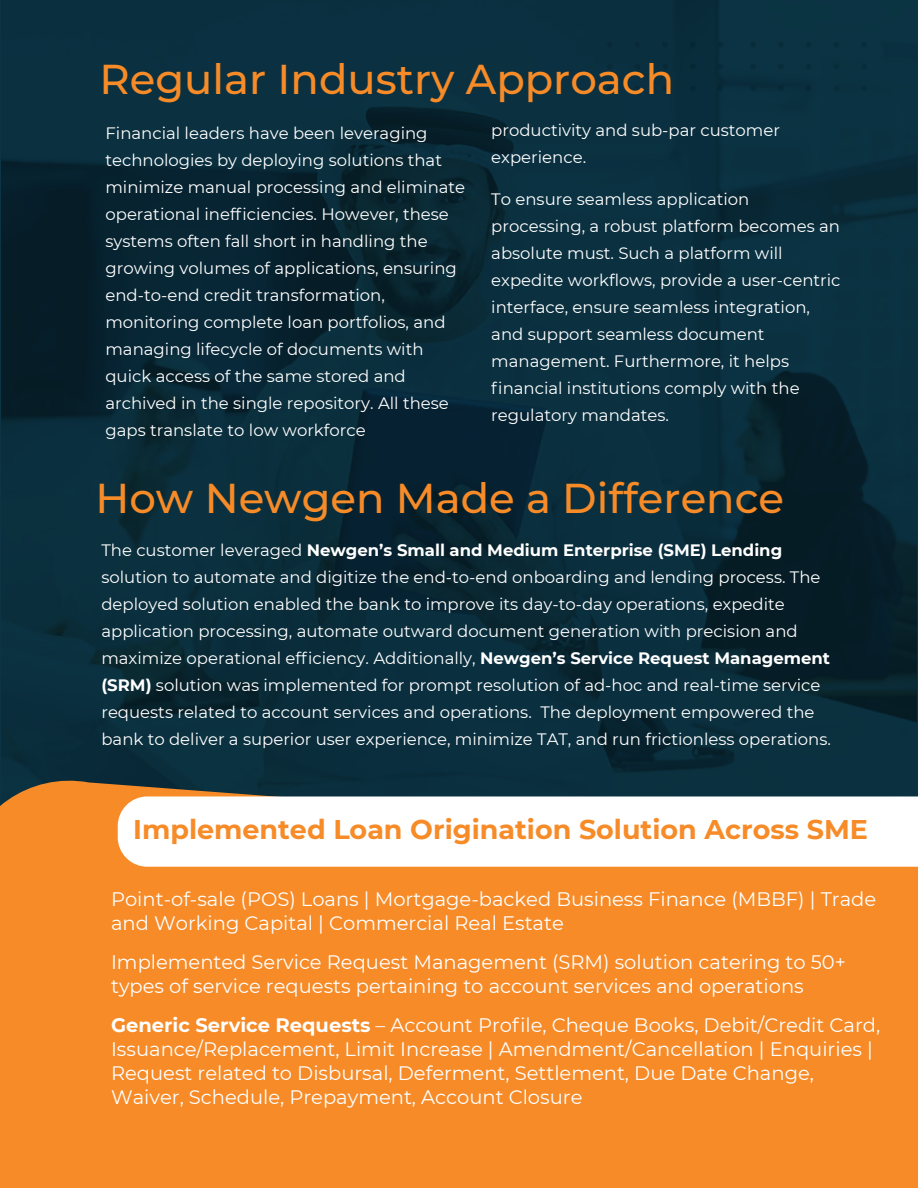
<style>
.page{position:relative;width:918px;height:1188px;background:#fff}
.page>*{position:absolute;margin:0;border:0;box-sizing:border-box;transform-origin:0 0}
.t1{font:500 41.85px "Montserrat";color:#f68b28}
.t2{font:700 27px "Montserrat";color:#f68b28}
.t3{font:19.5px/24px "Montserrat";color:#fff}
.t4{font:16.5px/27px "Montserrat";color:#fff}
.s1{font-weight:700}
</style>
<div class="page">
<img style="left:1px;top:0;width:916px;height:772px">
<svg style="left:750px;top:42px;width:6px;height:6px"></svg>
<svg style="left:778px;top:42px;width:6px;height:6px"></svg>
<svg style="left:806px;top:42px;width:6px;height:6px"></svg>
<svg style="left:833px;top:42px;width:6px;height:6px"></svg>
<svg style="left:861px;top:42px;width:6px;height:6px"></svg>
<svg style="left:750px;top:64px;width:6px;height:5px"></svg>
<svg style="left:778px;top:64px;width:6px;height:5px"></svg>
<svg style="left:806px;top:64px;width:6px;height:5px"></svg>
<svg style="left:833px;top:64px;width:6px;height:5px"></svg>
<svg style="left:861px;top:64px;width:6px;height:5px"></svg>
<svg style="left:750px;top:86px;width:6px;height:5px"></svg>
<svg style="left:778px;top:86px;width:6px;height:5px"></svg>
<svg style="left:806px;top:86px;width:6px;height:5px"></svg>
<svg style="left:833px;top:86px;width:6px;height:5px"></svg>
<svg style="left:861px;top:86px;width:6px;height:5px"></svg>
<svg style="left:607px;top:42px;width:6px;height:6px"></svg>
<svg style="left:635px;top:42px;width:5px;height:6px"></svg>
<svg style="left:662px;top:42px;width:6px;height:6px"></svg>
<svg style="left:690px;top:42px;width:6px;height:6px"></svg>
<svg style="left:718px;top:42px;width:5px;height:6px"></svg>
<svg style="left:607px;top:64px;width:6px;height:5px"></svg>
<svg style="left:635px;top:64px;width:5px;height:5px"></svg>
<svg style="left:662px;top:64px;width:6px;height:5px"></svg>
<svg style="left:690px;top:64px;width:6px;height:5px"></svg>
<svg style="left:718px;top:64px;width:5px;height:5px"></svg>
<svg style="left:607px;top:86px;width:6px;height:5px"></svg>
<svg style="left:635px;top:86px;width:5px;height:5px"></svg>
<svg style="left:662px;top:86px;width:6px;height:5px"></svg>
<svg style="left:690px;top:86px;width:6px;height:5px"></svg>
<svg style="left:718px;top:86px;width:5px;height:5px"></svg>
<div style="left:0;top:772px;width:918px;height:416px;background:#f68b28"></div>
<svg style="left:118px;top:796px;width:800px;height:71px"></svg>
<h1 class="t1" style="left:100px;top:52px;width:576px">Regular Industry Approach</h1>
<p class="t4" style="left:105px;top:119px;width:361px">Financial leaders have been leveraging technologies by deploying solutions that minimize manual processing and eliminate operational inefficiencies. However, these systems often fall short in handling the growing volumes of applications, ensuring end-to-end credit transformation, monitoring complete loan portfolios, and managing lifecycle of documents with quick access of the same stored and archived in the single repository. All these gaps translate to low workforce</p>
<p class="t4" style="left:491px;top:116px;width:290px">productivity and sub-par customer experience.</p>
<p class="t4" style="left:491px;top:185px;width:351px">To ensure seamless application processing, a robust platform becomes an absolute must. Such a platform will expedite workflows, provide a user-centric interface, ensure seamless integration, and support seamless document management. Furthermore, it helps financial institutions comply with the regulatory mandates.</p>
<h1 class="t1" style="left:95px;top:470px;width:690px">How Newgen Made a Difference</h1>
<p class="t4" style="left:101px;top:536px;width:731px">The customer leveraged <span class="s1">Newgen’s Small and Medium Enterprise (SME) Lending </span>solution to automate and digitize the end-to-end onboarding and lending process. The deployed solution enabled the bank to improve its day-to-day operations, expedite application processing, automate outward document generation with precision and maximize operational efficiency. Additionally, <span class="s1">Newgen’s Service Request Management (SRM)</span> solution was implemented for prompt resolution of ad-hoc and real-time service requests related to account services and operations. The deployment empowered the bank to deliver a superior user experience, minimize TAT, and run frictionless operations.</p>
<h2 class="t2" style="left:133px;top:810px;width:736px">Implemented Loan Origination Solution Across SME</h2>
<p class="t3" style="left:111px;top:886px;width:767px">Point-of-sale (POS) Loans | Mortgage-backed Business Finance (MBBF) | Trade and Working Capital | Commercial Real Estate</p>
<p class="t3" style="left:111px;top:949px;width:736px">Implemented Service Request Management (SRM) solution catering to 50+ types of service requests pertaining to account services and operations</p>
<p class="t3" style="left:111px;top:1012px;width:771px"><span class="s1">Generic Service Requests</span> – Account Profile, Cheque Books, Debit/Credit Card, Issuance/Replacement, Limit Increase | Amendment/Cancellation | Enquiries | Request related to Disbursal, Deferment, Settlement, Due Date Change, Waiver, Schedule, Prepayment, Account Closure</p>
</div>
